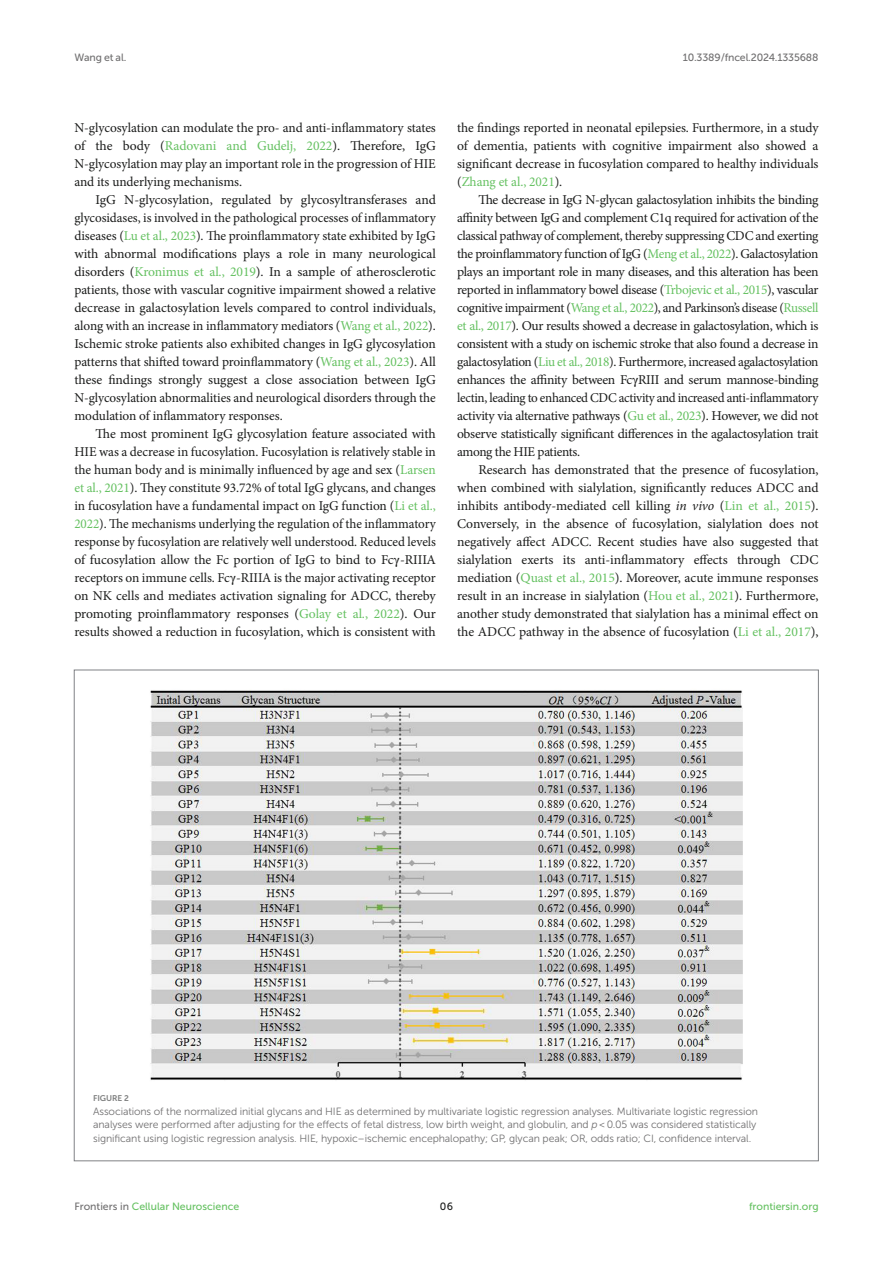
<style>
.page{position:relative;width:893px;height:1263px;background:#fff}
.page>*{position:absolute;margin:0;border:0;box-sizing:border-box;transform-origin:0 0}
.TEXT{font:13.5px/18px "Minion Pro";letter-spacing:-.01em;color:#1b1c1b;text-align:justify}
.FIG_LEG{font:10.5px/13.5px "Museo Sans 300";letter-spacing:-.01em;color:#706f70}
.t1{font:10.5px "Museo Sans 500";color:#65c161}
.t2{font:10.5px "Museo Sans 500";letter-spacing:-.015em;color:#706f70}
.t3{font:10.5px "Museo Sans 500";color:#1b1c1b}
.FIG_HD{font:8.25px "Museo Sans 700";letter-spacing:-.01em;color:#7e7f7f}
.s1{color:#65c161}
.s2{font-family:"STIX General"}
.s3{font-style:italic}
.s4{color:#706f70}
</style>
<div class="page">
<img style="left:150px;top:690px;width:593px;height:390px">
<p class="t2" style="left:74px;top:51px;width:53px">Wang et al.</p>
<p class="t2" style="left:683px;top:51px;width:137px">10.3389/fncel.2024.1335688</p>
<p class="TEXT" style="left:74px;top:119px;width:363px">N-glycosylation can modulate the pro- and anti-inflammatory states of the body (<span class="s1">Radovani and Gudelj, 2022</span>). Therefore, IgG N-glycosylation may play an important role in the progression of HIE and its underlying mechanisms.</p>
<p class="TEXT" style="left:74px;top:191px;width:363px;text-indent:21px">IgG N-glycosylation, regulated by glycosyltransferases and glycosidases, is involved in the pathological processes of inflammatory diseases (<span class="s1">Lu et al., 2023</span>). The proinflammatory state exhibited by IgG with abnormal modifications plays a role in many neurological disorders (<span class="s1">Kronimus et al., 2019</span>). In a sample of atherosclerotic patients, those with vascular cognitive impairment showed a relative decrease in galactosylation levels compared to control individuals, along with an increase in inflammatory mediators (<span class="s1">Wang et al., 2022</span>).<br>Ischemic stroke patients also exhibited changes in IgG glycosylation patterns that shifted toward proinflammatory (<span class="s1">Wang et al., 2023</span>). All these findings strongly suggest a close association between IgG N-glycosylation abnormalities and neurological disorders through the modulation of inflammatory responses.</p>
<p class="TEXT" style="left:74px;top:425px;width:363px;text-indent:21px">The most prominent IgG glycosylation feature associated with HIE was a decrease in fucosylation. Fucosylation is relatively stable in the human body and is minimally influenced by age and sex (<span class="s1">Larsen et al., 2021</span>). They constitute 93.72% of total IgG glycans, and changes in fucosylation have a fundamental impact on IgG function (<span class="s1">Li et al., 2022</span>). The mechanisms underlying the regulation of the inflammatory response by fucosylation are relatively well understood. Reduced levels of fucosylation allow the Fc portion of IgG to bind to Fc<span class="s2">γ</span>-RIIIA receptors on immune cells. Fc<span class="s2">γ</span>-RIIIA is the major activating receptor on NK cells and mediates activation signaling for ADCC, thereby promoting proinflammatory responses (<span class="s1">Golay et al., 2022</span>). Our results showed a reduction in fucosylation, which is consistent with</p>
<p class="TEXT" style="left:457px;top:119px;width:363px">the findings reported in neonatal epilepsies. Furthermore, in a study of dementia, patients with cognitive impairment also showed a significant decrease in fucosylation compared to healthy individuals (<span class="s1">Zhang et al., 2021</span>).</p>
<p class="TEXT" style="left:457px;top:191px;width:363px;text-indent:21px">The decrease in IgG N-glycan galactosylation inhibits the binding affinity between IgG and complement C1q required for activation of the classical pathway of complement, thereby suppressing CDC and exerting the proinflammatory function of IgG (<span class="s1">Meng et al., 2022</span>). Galactosylation plays an important role in many diseases, and this alteration has been reported in inflammatory bowel disease (<span class="s1">Trbojevic et al., 2015</span>), vascular cognitive impairment (<span class="s1">Wang et al., 2022</span>), and Parkinson’s disease (<span class="s1">Russell et al., 2017</span>). Our results showed a decrease in galactosylation, which is consistent with a study on ischemic stroke that also found a decrease in galactosylation (<span class="s1">Liu et al., 2018</span>). Furthermore, increased agalactosylation enhances the affinity between Fc<span class="s2">γ</span>RIII and serum mannose-binding lectin, leading to enhanced CDC activity and increased anti-inflammatory activity via alternative pathways (<span class="s1">Gu et al., 2023</span>). However, we did not observe statistically significant differences in the agalactosylation trait among the HIE patients.</p>
<p class="TEXT" style="left:457px;top:461px;width:363px;text-indent:21px">Research has demonstrated that the presence of fucosylation, when combined with sialylation, significantly reduces ADCC and inhibits antibody-mediated cell killing <span class="s3">in vivo</span> (<span class="s1">Lin et al., 2015</span>).<br>Conversely, in the absence of fucosylation, sialylation does not negatively affect ADCC. Recent studies have also suggested that sialylation exerts its anti-inflammatory effects through CDC mediation (<span class="s1">Quast et al., 2015</span>). Moreover, acute immune responses result in an increase in sialylation (<span class="s1">Hou et al., 2021</span>). Furthermore, another study demonstrated that sialylation has a minimal effect on the ADCC pathway in the absence of fucosylation (<span class="s1">Li et al., 2017</span>),</p>
<p class="FIG_HD" style="left:93px;top:1094px;width:37px">FIGURE 2</p>
<p class="FIG_LEG" style="left:93px;top:1104px;width:666px">Associations of the normalized initial glycans and HIE as determined by multivariate logistic regression analyses. Multivariate logistic regression analyses were performed after adjusting for the effects of fetal distress, low birth weight, and globulin, and <span class="s3">p</span> &lt; 0.05 was considered statistically significant using logistic regression analysis. HIE, hypoxic–ischemic encephalopathy; GP, glycan peak; OR, odds ratio; CI, confidence interval.</p>
<p class="t1" style="left:74px;top:1200px;width:166px"><span class="s4">Frontiers in</span> Cellular Neuroscience</p>
<p class="t3" style="left:440px;top:1200px;width:15px">06</p>
<p class="t1" style="left:749px;top:1200px;width:71px">frontiersin.org</p>
</div>
